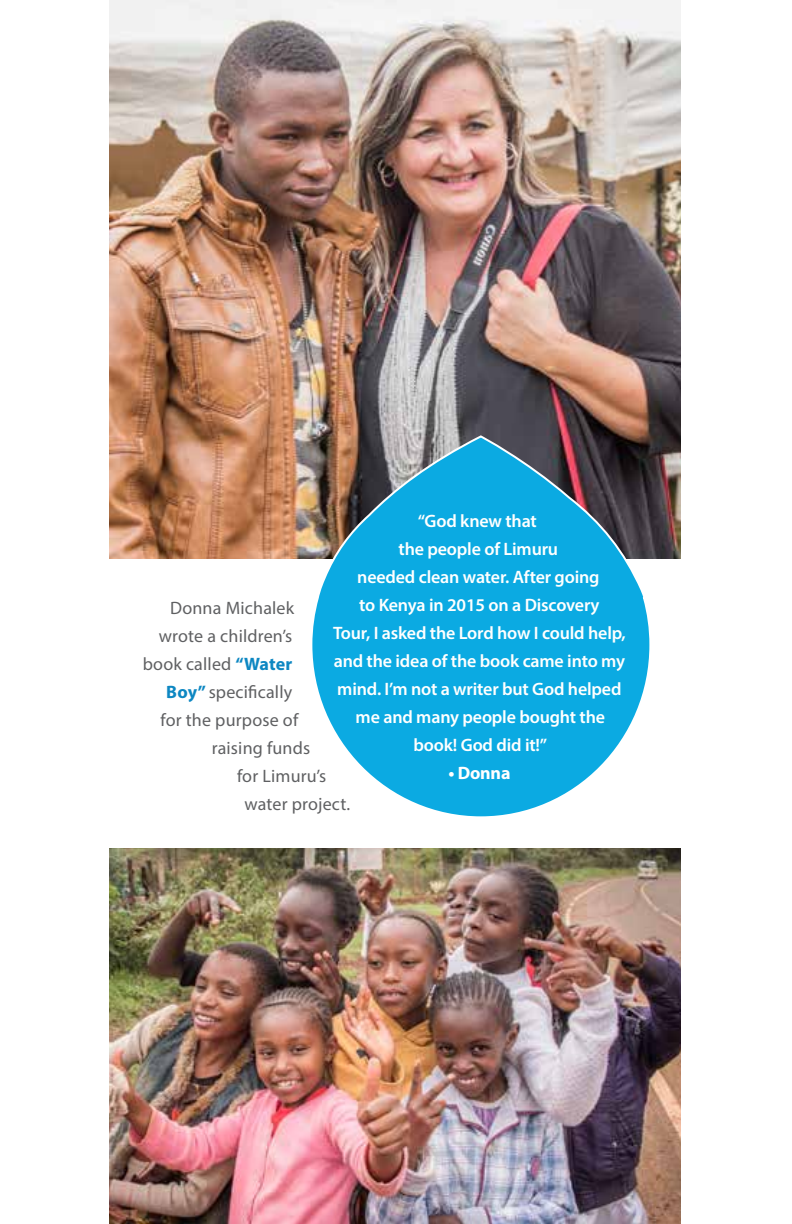
<style>
.page{position:relative;width:792px;height:1224px;background:#fff}
.page>*{position:absolute;margin:0;border:0;box-sizing:border-box;transform-origin:0 0}
.t1{font:600 18px/28px "Myriad Pro";letter-spacing:-.01em;color:#fff;text-align:center}
.t2{font:18px "Myriad Pro";letter-spacing:.01em;color:#5f6062}
.t3{font:700 18px "Myriad Pro";letter-spacing:-.01em;color:#fff}
.s1{font-weight:700;color:#0d87c2}
</style>
<div class="page">
<img style="left:109px;top:0;width:572px;height:559px">
<svg style="left:309px;top:436px;width:343px;height:381px;background:#37a6ce"></svg>
<img style="left:109px;top:849px;width:572px;height:375px">
<p class="t1" style="left:333px;top:506px;width:294px">“God knew that<br>the people of Limuru<br>needed clean water. After going<br>to Kenya in 2015 on a Discovery<br>Tour, I asked the Lord how I could help, and the idea of the book came into my mind. I’m not a writer but God helped me and many people bought the book! God did it!”</p>
<p class="t3" style="left:448px;top:761px;width:64px">• Donna</p>
<p class="t2" style="left:170px;top:597px;width:126px">Donna Michalek</p>
<p class="t2" style="left:159px;top:625px;width:135px">wrote a children’s</p>
<p class="t2" style="left:143px;top:653px;width:151px">book called <span class="s1">“Water</span></p>
<p class="t2" style="left:166px;top:681px;width:128px"><span class="s1">Boy”</span> specifically</p>
<p class="t2" style="left:160px;top:709px;width:139px">for the purpose of</p>
<p class="t2" style="left:212px;top:737px;width:100px">raising funds</p>
<p class="t2" style="left:237px;top:765px;width:91px">for Limuru’s</p>
<p class="t2" style="left:244px;top:793px;width:107px">water project.</p>
</div>
